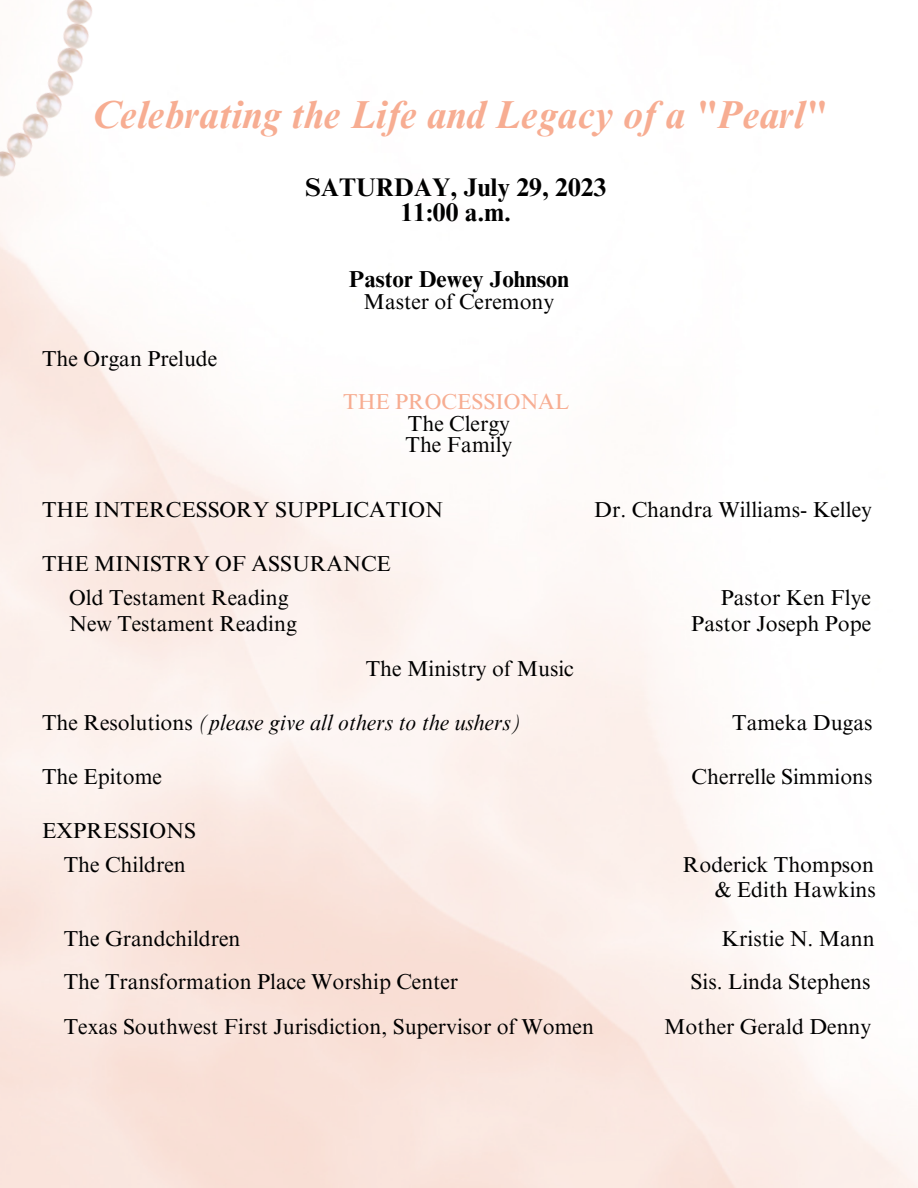
<style>
.page{position:relative;width:918px;height:1188px;background:#fff}
.page>*{position:absolute;margin:0;border:0;box-sizing:border-box;transform-origin:0 0}
.t1{font:italic 700 39px "Times NRMT Pro";color:#f7ad92}
.t2{font:700 25.5px "Times NRMT Pro";color:#000}
.t3{font:700 23.1px "Times NRMT Pro";color:#000}
.t4{font:21.6px/25.2px "Times NRMT Pro";color:#000;text-align:right}
.t5{font:italic 21.6px "Times NRMT Pro";color:#000}
.t6{font:21.6px "Times NRMT Pro";color:#f7ad92}
.s1{font-style:normal}
</style>
<div class="page">
<img style="left:0;top:0;width:299px;height:571px">
<p class="t1" style="left:92px;top:100px;width:736px">Celebrating the Life and Legacy of a "Pearl"</p>
<p class="t2" style="left:305px;top:178px;width:302px">SATURDAY, July 29, 2023</p>
<p class="t2" style="left:401px;top:203px;width:112px">11:00 a.m.</p>
<p class="t4" style="left:42px;top:349px;width:177px">The Organ Prelude</p>
<p class="t3" style="left:349px;top:270px;width:222px">Pastor Dewey Johnson</p>
<p class="t4" style="left:364px;top:292px;width:192px">Master of Ceremony</p>
<p class="t6" style="left:343px;top:394px;width:228px">THE PROCESSIONAL</p>
<p class="t4" style="left:408px;top:414px;width:104px">The Clergy</p>
<p class="t4" style="left:406px;top:435px;width:108px">The Family</p>
<p class="t4" style="left:42px;top:500px;width:402px">THE INTERCESSORY SUPPLICATION</p>
<p class="t4" style="left:594px;top:500px;width:279px">Dr. Chandra Williams- Kelley</p>
<p class="t4" style="left:42px;top:554px;width:350px">THE MINISTRY OF ASSURANCE</p>
<p class="t4" style="left:69px;top:588px;width:221px">Old Testament Reading</p>
<p class="t4" style="left:721px;top:588px;width:152px">Pastor Ken Flye</p>
<p class="t4" style="left:69px;top:613px;width:229px">New Testament Reading</p>
<p class="t4" style="left:691px;top:613px;width:181px">Pastor Joseph Pope</p>
<p class="t4" style="left:366px;top:658px;width:209px">The Ministry of Music</p>
<p class="t5" style="left:42px;top:714px;width:481px"><span class="s1">The Resolutions</span> (please give all others to the ushers)</p>
<p class="t4" style="left:732px;top:712px;width:142px">Tameka Dugas</p>
<p class="t4" style="left:42px;top:766px;width:121px">The Epitome</p>
<p class="t4" style="left:692px;top:766px;width:183px">Cherrelle Simmions</p>
<p class="t4" style="left:42px;top:820px;width:155px">EXPRESSIONS</p>
<p class="t4" style="left:64px;top:855px;width:124px">The Children</p>
<p class="t4" style="left:683px;top:855px;width:194px">Roderick Thompson &amp; Edith Hawkins</p>
<p class="t4" style="left:64px;top:928px;width:178px">The Grandchildren</p>
<p class="t4" style="left:721px;top:928px;width:155px">Kristie N. Mann</p>
<p class="t4" style="left:64px;top:972px;width:396px">The Transformation Place Worship Center</p>
<p class="t4" style="left:691px;top:972px;width:181px">Sis. Linda Stephens</p>
<p class="t4" style="left:64px;top:1017px;width:532px">Texas Southwest First Jurisdiction, Supervisor of Women</p>
<p class="t4" style="left:664px;top:1017px;width:209px">Mother Gerald Denny</p>
</div>
